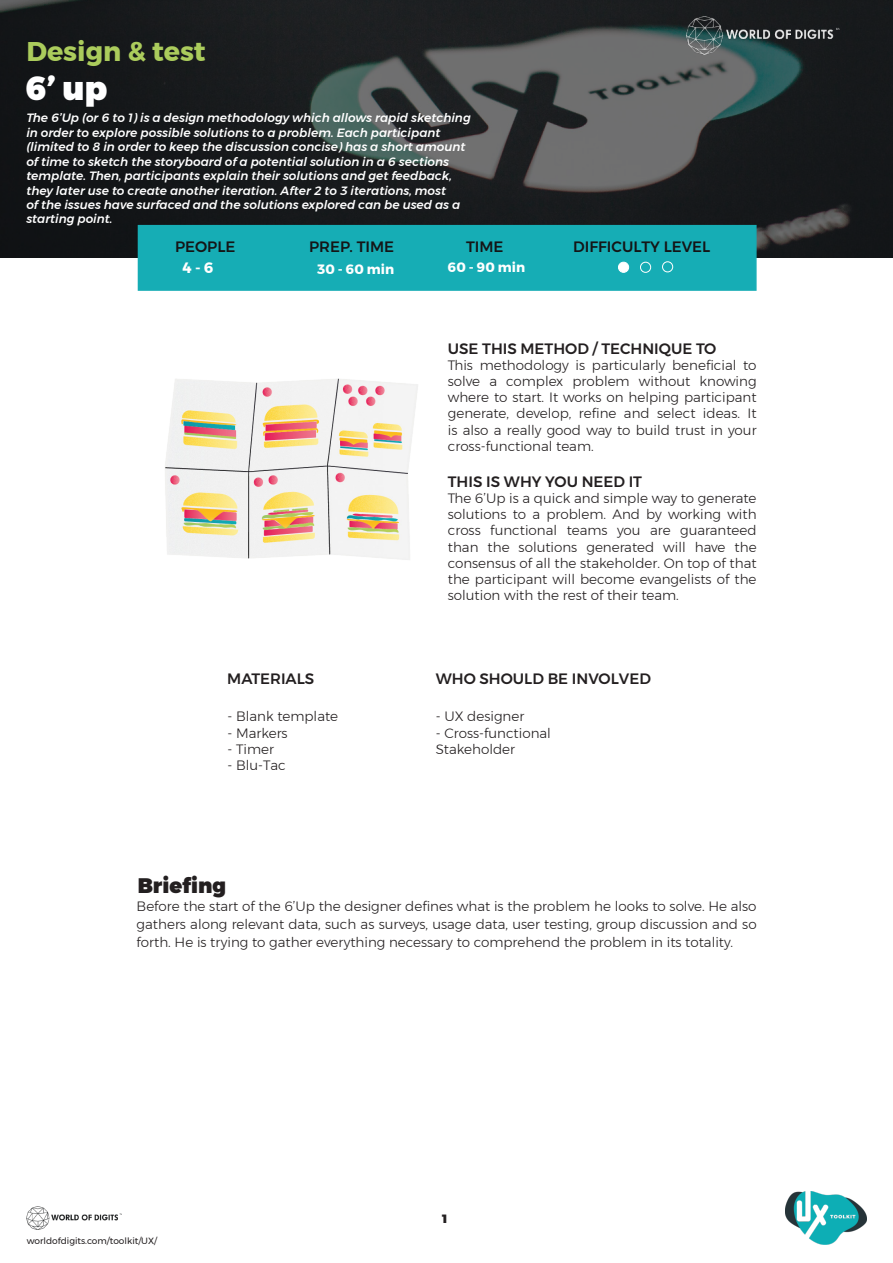
<style>
.page{position:relative;width:893px;height:1263px;background:#fff}
.page>*{position:absolute;margin:0;border:0;box-sizing:border-box;transform-origin:0 0}
.t1{font:900 33px "Montserrat";color:#fff}
.t2{font:700 27px "Montserrat";color:#abcc5c}
.t3{font:900 21px "Montserrat";color:#231f20}
.t4{font:500 15px "Montserrat";color:#231f20}
.t5{font:500 15px "Montserrat";color:#141516}
.t6{font:700 15px "Montserrat";color:#fff}
.t7{font:300 13.5px/16.2px "Montserrat";color:#231f20;text-align:justify}
.t8{font:700 13.5px "Montserrat";color:#fff}
.t9{font:italic 500 12px/14.4px "Montserrat";color:#fff}
.t10{font:900 12px "Montserrat";color:#231f20}
.t11{font:9px "Montserrat";color:#231f20}
</style>
<div class="page">
<img style="left:786px;top:1191px;width:80px;height:54px">
<img style="left:27px;top:1206px;width:95px;height:23px">
<img style="left:0;top:0;width:893px;height:257px">
<img style="left:686px;top:16px;width:154px;height:38px">
<div style="left:138px;top:225px;width:619px;height:66px;background:#16adb5;border:2px solid #16adb5"></div>
<div style="left:618px;top:262px;width:11px;height:10px;background:#fff;border-radius:50%"></div>
<div style="left:618px;top:262px;width:11px;height:11px;border:1px solid #fff;border-radius:50%"></div>
<div style="left:640px;top:262px;width:11px;height:11px;border:1px solid #fff;border-radius:50%"></div>
<div style="left:662px;top:261px;width:11px;height:11px;border:1px solid #fff;border-radius:50%"></div>
<img style="left:165px;top:378px;width:253px;height:182px">
<p class="t2" style="left:26px;top:30px;width:181px">Design &amp; test</p>
<p class="t1" style="left:26px;top:61px;width:82px">6’ up</p>
<p class="t9" style="left:26px;top:111px;width:446px">The 6’Up (or 6 to 1) is a design methodology which allows rapid sketching in order to explore possible solutions to a problem. Each participant (limited to 8 in order to keep the discussion concise) has a short amount of time to sketch the storyboard of a potential solution in a 6 sections template. Then, participants explain their solutions and get feedback, they later use to create another iteration. After 2 to 3 iterations, most<br>of the issues have surfaced and the solutions explored can be used as a starting point.</p>
<p class="t5" style="left:175px;top:235px;width:62px">PEOPLE</p>
<p class="t5" style="left:309px;top:235px;width:87px">PREP. TIME</p>
<p class="t5" style="left:466px;top:235px;width:39px">TIME</p>
<p class="t5" style="left:573px;top:235px;width:138px">DIFFICULTY LEVEL</p>
<p class="t6" style="left:183px;top:256px;width:32px">4 - 6</p>
<p class="t8" style="left:317px;top:258px;width:79px">30 - 60 min</p>
<p class="t8" style="left:448px;top:257px;width:79px">60 - 90 min</p>
<p class="t4" style="left:227px;top:666px;width:89px">MATERIALS</p>
<p class="t7" style="left:227px;top:708px;width:112px">- Blank template</p>
<p class="t7" style="left:227px;top:724px;width:62px">- Markers</p>
<p class="t7" style="left:227px;top:741px;width:48px">- Timer</p>
<p class="t7" style="left:227px;top:757px;width:60px">- Blu-Tac</p>
<p class="t4" style="left:448px;top:336px;width:270px">USE THIS METHOD / TECHNIQUE TO</p>
<p class="t7" style="left:448px;top:357px;width:310px">This methodology is particularly beneficial to solve a complex problem without knowing where to start. It works on helping participant generate, develop, refine and select ideas. It is also a really good way to build trust in your cross-functional team.</p>
<p class="t4" style="left:448px;top:470px;width:196px">THIS IS WHY YOU NEED IT</p>
<p class="t7" style="left:448px;top:490px;width:310px">The 6’Up is a quick and simple way to generate solutions to a problem. And by working with cross functional teams you are guaranteed than the solutions generated will have the consensus of all the stakeholder. On top of that the participant will become evangelists of the solution with the rest of their team.</p>
<p class="t4" style="left:436px;top:666px;width:217px">WHO SHOULD BE INVOLVED</p>
<p class="t7" style="left:436px;top:708px;width:90px">- UX designer</p>
<p class="t7" style="left:436px;top:724px;width:117px">- Cross-functional<br>Stakeholder</p>
<p class="t3" style="left:138px;top:868px;width:90px">Briefing</p>
<p class="t7" style="left:137px;top:897px;width:621px;line-height:18px">Before the start of the 6’Up the designer defines what is the problem he looks to solve. He also gathers along relevant data, such as surveys, usage data, user testing, group discussion and so forth. He is trying to gather everything necessary to comprehend the problem in its totality.</p>
<p class="t11" style="left:27px;top:1234px;width:132px">worldofdigits.com/toolkit/UX/</p>
<p class="t10" style="left:442px;top:1209px;width:7px">1</p>
</div>
